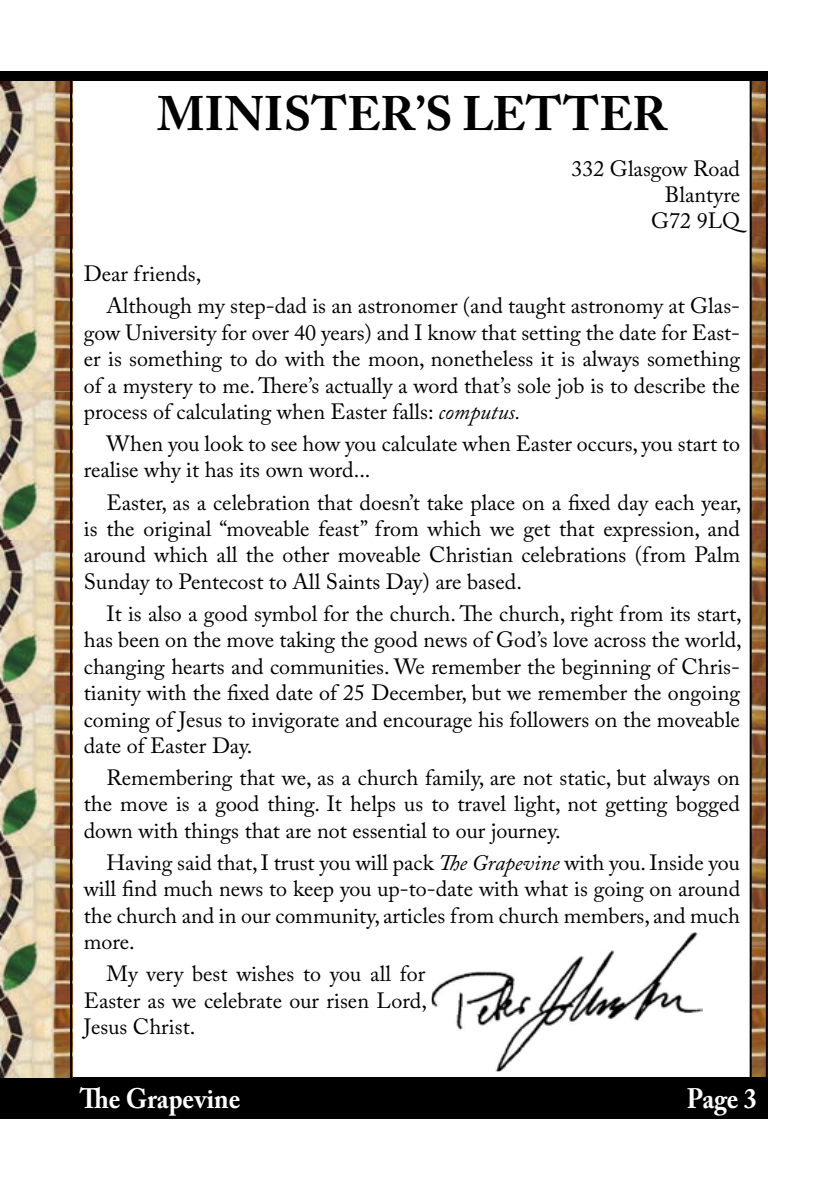
<style>
.page{position:relative;width:840px;height:1191px;background:#fff}
.page>*{position:absolute;margin:0;border:0;box-sizing:border-box;transform-origin:0 0}
.t1{font:700 48px "Adobe Caslon Pro";color:#000}
.t2{font:700 28px "Adobe Caslon Pro";color:#fff;scale:.92 1}
.t3{font:22px/26.4px "Adobe Caslon Pro";color:#000;text-align:justify}
.s1{font-style:italic}
</style>
<div class="page">
<img style="left:751px;top:81px;width:13px;height:307px">
<img style="left:751px;top:388px;width:13px;height:152px">
<img style="left:751px;top:540px;width:13px;height:153px">
<img style="left:751px;top:693px;width:13px;height:153px">
<img style="left:751px;top:846px;width:13px;height:230px">
<hr style="left:749px;top:78px;width:2px;height:999px;background:#000">
<div style="left:0;top:1077px;width:767px;height:42px;background:#000"></div>
<div style="left:0;top:71px;width:767px;height:10px;background:#000"></div>
<img style="left:0;top:81px;width:70px;height:307px">
<img style="left:0;top:388px;width:70px;height:152px">
<img style="left:0;top:540px;width:70px;height:153px">
<img style="left:0;top:693px;width:70px;height:153px">
<img style="left:0;top:846px;width:70px;height:231px">
<img style="left:431px;top:932px;width:271px;height:139px">
<h1 class="t1" style="left:157px;top:86px;width:511px">MINISTER’S LETTER</h1>
<p class="t3" style="left:571px;top:155px;width:170px;text-align:right">332 Glasgow Road<br>Blantyre<br>G72 9LQ</p>
<p class="t3" style="left:106px;top:258px;width:634px;line-height:32px;text-indent:-23px">Dear friends,<br>Although my step-dad is an astronomer (and taught astronomy at Glas-</p>
<p class="t3" style="left:84px;top:319px;width:657px">gow University for over 40 years) and I know that setting the date for East&shy;er is something to do with the moon, nonetheless it is always something of a mystery to me. There’s actually a word that’s sole job is to describe the process of calculating when Easter falls: <span class="s1">computus.</span></p>
<p class="t3" style="left:84px;top:430px;width:657px;text-indent:23px">When you look to see how you calculate when Easter occurs, you start to realise why it has its own word...</p>
<p class="t3" style="left:84px;top:489px;width:658px;text-indent:23px">Easter, as a celebration that doesn’t take place on a fixed day each year, is the original “moveable feast” from which we get that expression, and around which all the other moveable Christian celebrations (from Palm Sunday to Pentecost to All Saints Day) are based.</p>
<p class="t3" style="left:84px;top:600px;width:659px;text-indent:23px">It is also a good symbol for the church. The church, right from its start, has been on the move taking the good news of God’s love across the world, changing hearts and communities. We remember the beginning of Chris&shy;tianity with the fixed date of 25 December, but we remember the ongoing coming of Jesus to invigorate and encourage his followers on the moveable date of Easter Day.</p>
<p class="t3" style="left:84px;top:764px;width:657px;text-indent:23px">Remembering that we, as a church family, are not static, but always on the move is a good thing. It helps us to travel light, not getting bogged down with things that are not essential to our journey.</p>
<p class="t3" style="left:84px;top:849px;width:657px;text-indent:23px">Having said that, I trust you will pack <span class="s1">The Grapevine</span> with you. Inside you will find much news to keep you up-to-date with what is going on around the church and in our community, articles from church members, and much more.</p>
<p class="t3" style="left:84px;top:960px;width:344px;text-indent:23px">My very best wishes to you all for Easter as we celebrate our risen Lord, Jesus Christ.</p>
<p class="t2" style="left:80px;top:1081px;width:176px">The Grapevine</p>
<p class="t2" style="left:686px;top:1081px;width:77px">Page 3</p>
</div>
